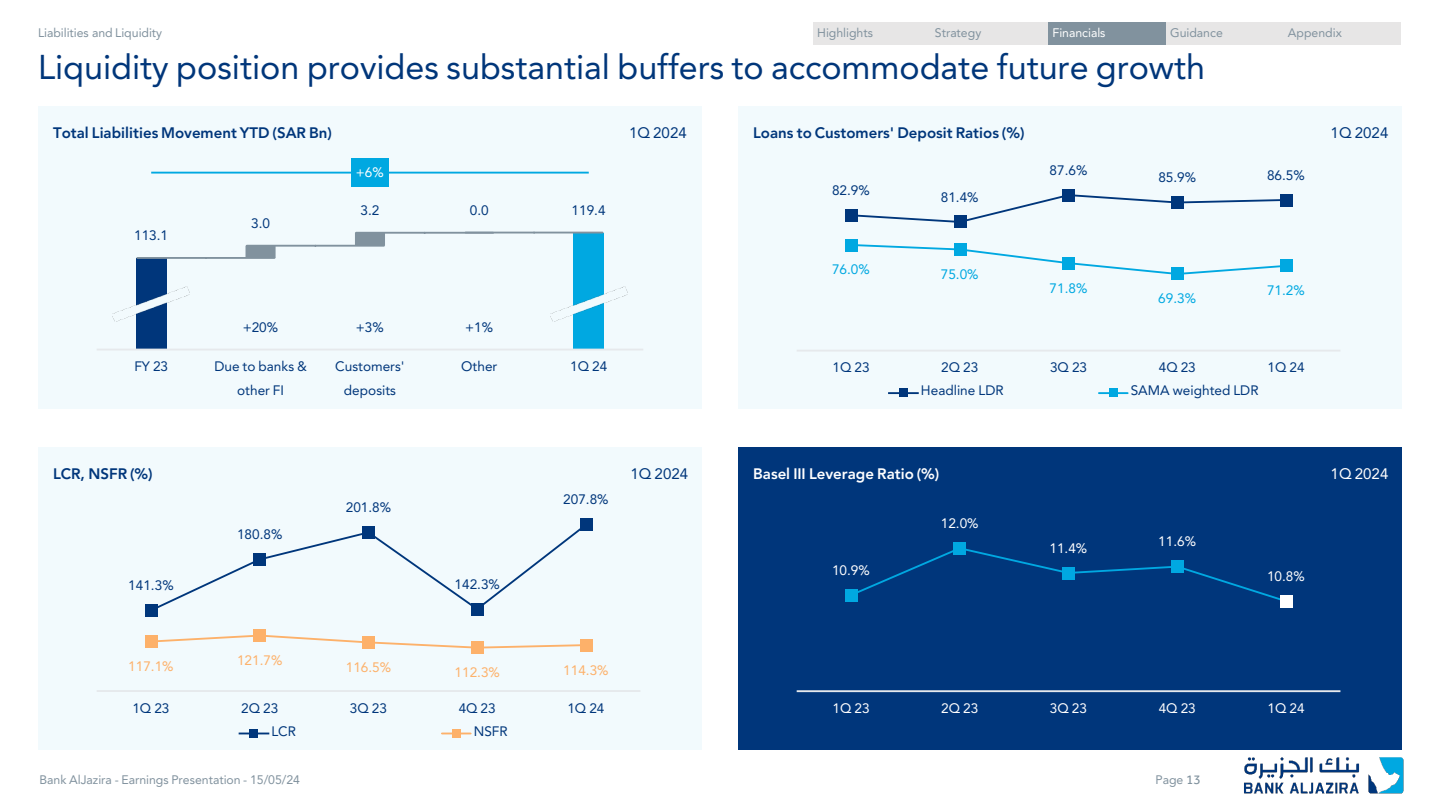
<style>
.page{position:relative;width:1440px;height:810px;background:#fff}
.page>*{position:absolute;margin:0;border:0;box-sizing:border-box;transform-origin:0 0}
.t1{font:37.5px "Bahij Janna";color:#00367a}
.t2{font:700 16.5px "Bahij Janna";color:#00367b}
.t3{font:700 16.5px "Bahij Janna";color:#fff}
.t4{font:16.5px "Bahij Janna";letter-spacing:.005em;color:#00367b}
.t5{font:16.5px "Bahij Janna";letter-spacing:.005em;color:#fff}
.t6{font:15px/24px "Bahij Janna";color:#00367b;text-align:center}
.t7{font:15px "Bahij Janna";color:#fff}
.t8{font:15px "Bahij Janna";color:#fdb16a}
.t9{font:15px "Bahij Janna";color:#00a8e1}
.t10{font:13.5px "Bahij Janna";color:#81929e}
.t11{font:13.5px "Bahij Janna";letter-spacing:-.005em;color:#fff}
.s1{font-family:"Effra"}
</style>
<div class="page">
<img style="left:1244px;top:757px;width:159px;height:37px">
<div style="left:813px;top:22px;width:118px;height:23px;background:#e7e6e6"></div>
<div style="left:931px;top:22px;width:117px;height:23px;background:#e7e6e6"></div>
<div style="left:1048px;top:22px;width:118px;height:23px;background:#81929e"></div>
<div style="left:1166px;top:22px;width:118px;height:23px;background:#e7e6e6"></div>
<div style="left:1284px;top:22px;width:117px;height:23px;background:#e7e6e6"></div>
<div style="left:38px;top:107px;width:664px;height:302px;background:#f2fafd"></div>
<div style="left:574px;top:233px;width:30px;height:117px;background:#00a8e1"></div>
<div style="left:136px;top:258px;width:30px;height:92px;background:#00367b"></div>
<svg style="left:246px;top:233px;width:248px;height:25px"></svg>
<hr style="left:97px;top:349px;width:546px;height:1px;background:#e6e9ec">
<hr style="left:137px;top:257px;width:69px;height:2px;background:#81929e">
<hr style="left:206px;top:257px;width:68px;height:2px;background:#81929e">
<hr style="left:247px;top:245px;width:68px;height:2px;background:#81929e">
<hr style="left:315px;top:245px;width:69px;height:2px;background:#81929e">
<hr style="left:356px;top:232px;width:69px;height:2px;background:#81929e">
<hr style="left:425px;top:232px;width:68px;height:2px;background:#81929e">
<hr style="left:465px;top:232px;width:69px;height:1px;background:#81929e">
<hr style="left:534px;top:232px;width:69px;height:1px;background:#81929e">
<hr style="left:151px;top:172px;width:438px;height:2px;background:#00a8e1">
<img style="left:113px;top:286px;width:76px;height:35px">
<img style="left:551px;top:286px;width:76px;height:35px">
<div style="left:351px;top:158px;width:38px;height:29px;background:#00a8e1"></div>
<div style="left:738px;top:107px;width:664px;height:302px;background:#f2fafd"></div>
<hr style="left:797px;top:350px;width:543px;height:2px;background:#e6e9ec">
<svg style="left:849px;top:193px;width:439px;height:31px"></svg>
<div style="left:845px;top:209px;width:12px;height:12px;background:#00367b"></div>
<div style="left:954px;top:216px;width:12px;height:12px;background:#00367b"></div>
<div style="left:1063px;top:189px;width:12px;height:12px;background:#00367b"></div>
<div style="left:1171px;top:196px;width:13px;height:13px;background:#00367b"></div>
<div style="left:1280px;top:194px;width:12px;height:12px;background:#00367b"></div>
<svg style="left:849px;top:243px;width:439px;height:32px"></svg>
<div style="left:845px;top:239px;width:12px;height:12px;background:#00a8e1"></div>
<div style="left:954px;top:243px;width:12px;height:13px;background:#00a8e1"></div>
<div style="left:1063px;top:257px;width:12px;height:12px;background:#00a8e1"></div>
<div style="left:1171px;top:268px;width:13px;height:12px;background:#00a8e1"></div>
<div style="left:1280px;top:260px;width:12px;height:12px;background:#00a8e1"></div>
<hr style="left:889px;top:392px;width:29px;height:2px;background:#00367b">
<div style="left:899px;top:388px;width:9px;height:9px;background:#00367b"></div>
<hr style="left:1099px;top:392px;width:29px;height:2px;background:#00a8e1">
<div style="left:1109px;top:388px;width:9px;height:9px;background:#00a8e1"></div>
<div style="left:38px;top:447px;width:664px;height:303px;background:#f2fafd"></div>
<hr style="left:97px;top:690px;width:543px;height:2px;background:#e6e9ec">
<svg style="left:157px;top:526px;width:423px;height:87px"></svg>
<div style="left:145px;top:604px;width:12px;height:13px;background:#00367b"></div>
<div style="left:254px;top:554px;width:12px;height:12px;background:#00367b"></div>
<div style="left:363px;top:527px;width:12px;height:12px;background:#00367b"></div>
<div style="left:471px;top:603px;width:12px;height:12px;background:#00367b"></div>
<div style="left:580px;top:519px;width:12px;height:12px;background:#00367b"></div>
<svg style="left:149px;top:634px;width:431px;height:16px"></svg>
<div style="left:145px;top:636px;width:12px;height:12px;background:#fdb16a"></div>
<div style="left:254px;top:630px;width:12px;height:12px;background:#fdb16a"></div>
<div style="left:363px;top:637px;width:12px;height:12px;background:#fdb16a"></div>
<div style="left:471px;top:642px;width:12px;height:12px;background:#fdb16a"></div>
<div style="left:580px;top:639px;width:12px;height:12px;background:#fdb16a"></div>
<svg style="left:240px;top:733px;width:28px;height:1px"></svg>
<div style="left:249px;top:729px;width:9px;height:9px;background:#00367b"></div>
<svg style="left:442px;top:733px;width:29px;height:1px"></svg>
<div style="left:452px;top:729px;width:9px;height:9px;background:#fdb16a"></div>
<div style="left:738px;top:447px;width:664px;height:303px;background:#00367b"></div>
<hr style="left:797px;top:690px;width:543px;height:2px;background:#e6e9ec">
<svg style="left:849px;top:546px;width:431px;height:56px"></svg>
<div style="left:845px;top:589px;width:12px;height:12px;background:#00a8e1"></div>
<div style="left:954px;top:542px;width:12px;height:12px;background:#00a8e1"></div>
<div style="left:1063px;top:567px;width:12px;height:12px;background:#00a8e1"></div>
<div style="left:1171px;top:561px;width:13px;height:12px;background:#00a8e1"></div>
<div style="left:1280px;top:595px;width:12px;height:12px;background:#fff"></div>
<p class="t10" style="left:38px;top:24px;width:126px">Liabilities and Liquidity</p>
<p class="t10" style="left:817px;top:24px;width:57px">Highlights</p>
<p class="t10" style="left:935px;top:24px;width:48px">Strategy</p>
<p class="t11" style="left:1053px;top:24px;width:54px">Financials</p>
<p class="t10" style="left:1170px;top:24px;width:54px">Guidance</p>
<p class="t10" style="left:1288px;top:24px;width:56px">Appendix</p>
<h2 class="t1" style="left:38px;top:44px;width:1169px">Liquidity position provides substantial buffers to accommodate future growth</h2>
<p class="t2" style="left:53px;top:123px;width:280px">Total Liabilities Movement YTD (SAR Bn)</p>
<p class="t4" style="left:629px;top:123px;width:59px">1Q 2024</p>
<p class="t6" style="left:134px;top:223px;width:36px">113.1</p>
<p class="t7" style="left:356px;top:163px;width:29px">+6%</p>
<p class="t6" style="left:251px;top:211px;width:20px">3.0</p>
<p class="t6" style="left:360px;top:198px;width:20px">3.2</p>
<p class="t6" style="left:470px;top:197px;width:20px">0.0</p>
<p class="t6" style="left:243px;top:314px;width:37px">+20%</p>
<p class="t6" style="left:356px;top:314px;width:29px">+3%</p>
<p class="t6" style="left:465px;top:314px;width:29px">+1%</p>
<p class="t6" style="left:572px;top:197px;width:36px">119.4</p>
<p class="t6" style="left:134px;top:354px;width:35px">FY 23</p>
<p class="t6" style="left:214px;top:354px;width:94px">Due to banks &amp; other FI</p>
<p class="t6" style="left:335px;top:354px;width:71px">Customers' deposits</p>
<p class="t6" style="left:461px;top:354px;width:38px">Other</p>
<p class="t6" style="left:570px;top:354px;width:39px">1Q 24</p>
<p class="t2" style="left:53px;top:463px;width:101px">LCR, NSFR (%)</p>
<p class="t4" style="left:630px;top:463px;width:59px">1Q 2024</p>
<p class="t6" style="left:128px;top:573px;width:47px">141.3%</p>
<p class="t8" style="left:128px;top:657px;width:47px">117.1%</p>
<p class="t6" style="left:237px;top:522px;width:47px">180.8%</p>
<p class="t8" style="left:237px;top:651px;width:47px">121.7%</p>
<p class="t6" style="left:346px;top:495px;width:47px">201.8%</p>
<p class="t8" style="left:346px;top:658px;width:47px">116.5%</p>
<p class="t6" style="left:455px;top:572px;width:47px">142.3%</p>
<p class="t6" style="left:563px;top:487px;width:47px">207.8%</p>
<p class="t8" style="left:455px;top:663px;width:47px">112.3%</p>
<p class="t8" style="left:563px;top:661px;width:47px">114.3%</p>
<p class="t6" style="left:132px;top:696px;width:39px">1Q 23</p>
<p class="t6" style="left:241px;top:696px;width:39px">2Q 23</p>
<p class="t6" style="left:350px;top:696px;width:39px">3Q 23</p>
<p class="t6" style="left:459px;top:696px;width:39px">4Q 23</p>
<p class="t6" style="left:567px;top:696px;width:39px">1Q 24</p>
<p class="t6" style="left:271px;top:719px;width:26px">LCR</p>
<p class="t6" style="left:474px;top:719px;width:36px">NSFR</p>
<p class="t10" style="left:40px;top:771px;width:262px">Bank AlJazira - Earnings Presentation - 15/05/24</p>
<p class="t2" style="left:753px;top:123px;width:273px">Loans to Customers' Deposit Ratios (%)</p>
<p class="t4" style="left:1331px;top:123px;width:59px">1Q 2024</p>
<p class="t6" style="left:832px;top:178px;width:39px">82.9%</p>
<p class="t6" style="left:941px;top:184px;width:39px">81.4%</p>
<p class="t9" style="left:832px;top:260px;width:39px">76.0%</p>
<p class="t9" style="left:941px;top:265px;width:39px">75.0%</p>
<p class="t6" style="left:1050px;top:158px;width:39px">87.6%</p>
<p class="t9" style="left:1050px;top:279px;width:39px">71.8%</p>
<p class="t6" style="left:1158px;top:165px;width:39px">85.9%</p>
<p class="t6" style="left:1267px;top:162px;width:39px">86.5%</p>
<p class="t9" style="left:1158px;top:290px;width:39px">69.3%</p>
<p class="t9" style="left:1267px;top:281px;width:39px">71.2%</p>
<p class="t6" style="left:833px;top:355px;width:39px">1Q 23</p>
<p class="t6" style="left:941px;top:355px;width:39px">2Q 23</p>
<p class="t6" style="left:1050px;top:355px;width:39px">3Q 23</p>
<p class="t6" style="left:1159px;top:355px;width:39px">4Q 23</p>
<p class="t6" style="left:1268px;top:355px;width:39px">1Q 24</p>
<p class="t6" style="left:921px;top:378px;width:84px">Headline LDR</p>
<p class="t6" style="left:1131px;top:378px;width:130px">SAMA weighted LDR</p>
<p class="t3" style="left:753px;top:464px;width:188px">Basel III Leverage Ratio (%)</p>
<p class="t5" style="left:1331px;top:464px;width:59px">1Q 2024</p>
<p class="t7" style="left:832px;top:561px;width:39px">10.9%</p>
<p class="t7" style="left:941px;top:514px;width:39px">12.0%</p>
<p class="t7" style="left:1050px;top:539px;width:39px">11.4%</p>
<p class="t7" style="left:1158px;top:532px;width:39px">11.6%</p>
<p class="t7" style="left:1267px;top:567px;width:39px">10.8%</p>
<p class="t7" style="left:833px;top:699px;width:39px">1Q 23</p>
<p class="t7" style="left:941px;top:699px;width:39px">2Q 23</p>
<p class="t7" style="left:1050px;top:699px;width:39px">3Q 23</p>
<p class="t7" style="left:1159px;top:699px;width:39px">4Q 23</p>
<p class="t7" style="left:1267px;top:699px;width:39px">1Q 24</p>
<p class="t10" style="left:1156px;top:771px;width:47px">Page <span class="s1">13</span></p>
</div>
